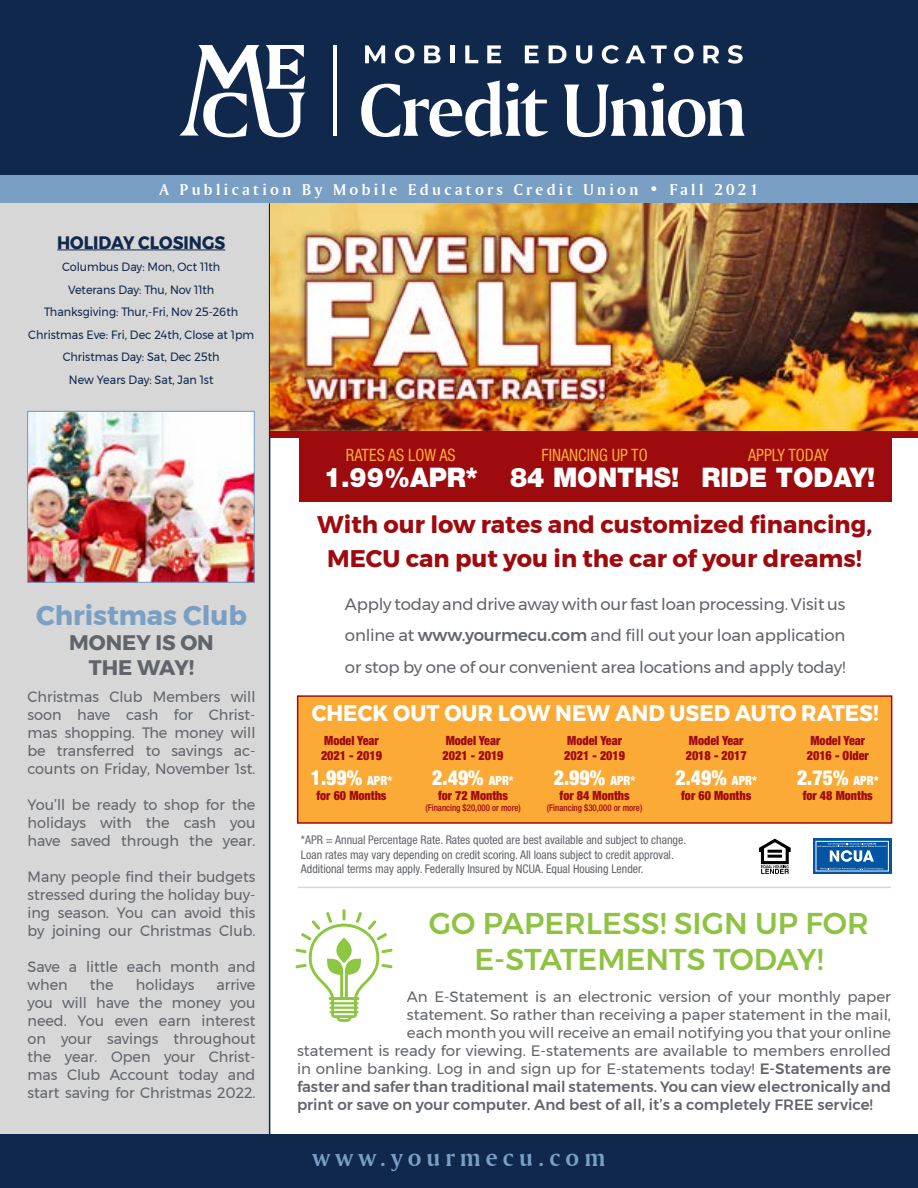
<style>
.page{position:relative;width:918px;height:1188px;background:#fff}
.page>*{position:absolute;margin:0;border:0;box-sizing:border-box;transform-origin:0 0}
.t1{font:500 30px/36px "Montserrat";color:#8dc341;text-align:center}
.t2{font:900 27px "Helvetica Neue LT Std";color:#fff;scale:.95 1}
.t3{font:700 27px "Montserrat";color:#799fc4}
.t4{font:25.5px "Amerigo BT Bold A";letter-spacing:.2em;color:#799fc4}
.t5{font:700 24px/34.5px "Montserrat";color:#9e0b0f;text-align:center}
.t6{font:700 22.5px "Montserrat";color:#fff;scale:.95 1}
.t7{font:700 21px/25.2px "Montserrat";color:#61646a;text-align:center}
.t8{font:900 condensed 20.85px "Helvetica Neue LT Std";color:#fff;scale:.95 1}
.t9{font:700 18px "Montserrat";color:#10284c;scale:.93 1}
.t10{font:condensed 17.1px "Helvetica Neue LT Std";color:#fbaa36;scale:.95 1}
.t11{font:16.5px/31.5px "Montserrat";letter-spacing:-.01em;color:#61646a;text-align:justify}
.t12{font:16.5px "Amerigo BT Bold A";letter-spacing:.2em;color:#fff}
.t13{font:15px/18px "Montserrat";color:#61646a;text-align:justify;scale:.96 1}
.t14{font:15px "Montserrat";color:#61646a}
.t15{font:500 15px "Montserrat";color:#61646a}
.t16{font:900 condensed 12.75px/15.3px "Helvetica Neue LT Std";color:#9e0b0f;scale:.95 1}
.t17{font:condensed 12px/14.4px "Helvetica Neue LT Std";color:#61646a}
.t18{font:12px/22.5px "Montserrat";color:#10284c;text-align:center;scale:.93 1}
.t19{font:500 condensed 9.3px "Helvetica Neue LT Std";color:#9e0b0f;scale:.95 1}
.s1{font-weight:500}
.s2{font-size:12.75px}
</style>
<div class="page">
<div style="left:0;top:0;width:918px;height:176px;background:#10284c"></div>
<div style="left:0;top:203px;width:270px;height:944px;background:#d6d7d6"></div>
<div style="left:0;top:176px;width:918px;height:27px;background:#799fc4"></div>
<hr style="left:269px;top:203px;width:1px;height:985px;background:#10284c">
<div style="left:0;top:1134px;width:918px;height:54px;background:#10284c"></div>
<hr style="left:334px;top:45px;width:3px;height:91px;background:#fff">
<svg style="left:365px;top:45px;width:20px;height:18px"></svg>
<svg style="left:395px;top:45px;width:19px;height:19px"></svg>
<svg style="left:424px;top:45px;width:17px;height:18px"></svg>
<hr style="left:450px;top:45px;width:4px;height:18px;background:#fff">
<svg style="left:465px;top:45px;width:13px;height:18px"></svg>
<svg style="left:487px;top:45px;width:14px;height:18px"></svg>
<svg style="left:525px;top:45px;width:14px;height:18px"></svg>
<svg style="left:549px;top:45px;width:18px;height:18px"></svg>
<svg style="left:576px;top:45px;width:16px;height:19px"></svg>
<svg style="left:602px;top:45px;width:17px;height:19px"></svg>
<svg style="left:626px;top:45px;width:41px;height:18px"></svg>
<svg style="left:674px;top:45px;width:20px;height:19px"></svg>
<svg style="left:703px;top:45px;width:16px;height:18px"></svg>
<svg style="left:728px;top:45px;width:15px;height:19px"></svg>
<svg style="left:361px;top:80px;width:188px;height:57px"></svg>
<svg style="left:564px;top:83px;width:181px;height:54px"></svg>
<svg style="left:179px;top:45px;width:126px;height:93px"></svg>
<hr style="left:57px;top:249px;width:168px;height:1px;background:#10284c">
<img style="left:29px;top:413px;width:224px;height:168px">
<div style="left:27px;top:411px;width:228px;height:172px;border:1px solid #799fc4"></div>
<svg style="left:295px;top:909px;width:98px;height:113px"></svg>
<svg style="left:336px;top:938px;width:16px;height:25px"></svg>
<hr style="left:298px;top:887px;width:593px;height:1px;background:#d6d7d6">
<svg style="left:759px;top:839px;width:32px;height:35px"></svg>
<svg style="left:813px;top:839px;width:79px;height:35px"></svg>
<div style="left:816px;top:841px;width:73px;height:30px;border:1px solid #fff"></div>
<svg style="left:821px;top:868px;width:63px;height:2px"></svg>
<svg style="left:817px;top:843px;width:70px;height:19px"></svg>
<div style="left:299px;top:438px;width:593px;height:64px;background:#9e0b0f"></div>
<div style="left:297px;top:695px;width:595px;height:129px;background:#fbaa36;border:2px solid #9e0b0f"></div>
<div style="left:270px;top:430px;width:648px;height:8px;background:#9e0b0f"></div>
<img style="left:270px;top:203px;width:648px;height:227px">
<p class="t12" style="left:160px;top:179px;width:600px">A Publication By Mobile Educators Credit Union • Fall 2021</p>
<p class="t9" style="left:57px;top:228px;width:182px">HOLIDAY CLOSINGS</p>
<p class="t18" style="left:28px;top:255px;width:245px">Columbus Day: Mon, Oct 11th<br>Veterans Day: Thu, Nov 11th<br>Thanksgiving: Thur,-Fri, Nov 25-26th<br>Christmas Eve: Fri, Dec 24th, Close at 1pm<br>Christmas Day: Sat, Dec 25th<br>New Years Day: Sat, Jan 1st</p>
<p class="t10" style="left:346px;top:445px;width:117px">RATES AS LOW AS</p>
<h2 class="t2" style="left:324px;top:461px;width:164px">1.99%APR*</h2>
<p class="t10" style="left:542px;top:445px;width:113px">FINANCING UP TO</p>
<h2 class="t2" style="left:510px;top:461px;width:180px">84 MONTHS!</h2>
<p class="t10" style="left:748px;top:445px;width:86px">APPLY TODAY</p>
<h2 class="t2" style="left:701px;top:461px;width:185px">RIDE TODAY!</h2>
<h3 class="t5" style="left:317px;top:507px;width:557px">With our low rates and customized financing,<br>MECU can put you in the car of your dreams!</h3>
<p class="t11" style="left:345px;top:588px;width:502px">Apply today and drive away with our fast loan processing. Visit us online at <span class="s1">www.yourmecu.com</span> and fill out your loan application or stop by one of our convenient area locations and apply today!</p>
<h2 class="t3" style="left:36px;top:594px;width:212px">Christmas Club</h2>
<h3 class="t7" style="left:69px;top:630px;width:146px">MONEY IS ON<br>THE WAY!</h3>
<p class="t13" style="left:28px;top:688px;width:239px">Christmas Club Members will soon have cash for Christ&shy;mas shopping. The money will be transferred to savings ac&shy;counts on Friday, November 1st.</p>
<p class="t13" style="left:28px;top:796px;width:239px">You’ll be ready to shop for the holidays with the cash you have saved through the year.</p>
<p class="t13" style="left:28px;top:868px;width:239px">Many people find their budgets stressed during the holiday buy&shy;ing season. You can avoid this by joining our Christmas Club.</p>
<p class="t13" style="left:28px;top:958px;width:239px">Save a little each month and when</p>
<h3 class="t6" style="left:312px;top:695px;width:598px">CHECK OUT OUR LOW NEW AND USED AUTO RATES!</h3>
<p class="t16" style="left:443px;top:732px;width:66px">Model Year<br>2021 - 2019</p>
<h3 class="t8" style="left:432px;top:765px;width:87px">2.49% <span class="s2">APR*</span></h3>
<p class="t16" style="left:438px;top:788px;width:75px">for 72 Months</p>
<p class="t19" style="left:425px;top:802px;width:102px">(Financing $20,000 or more)</p>
<p class="t16" style="left:807px;top:732px;width:67px">Model Year<br>2016 - Older</p>
<h3 class="t8" style="left:797px;top:765px;width:87px">2.75% <span class="s2">APR*</span></h3>
<p class="t16" style="left:803px;top:788px;width:75px">for 48 Months</p>
<p class="t16" style="left:321px;top:732px;width:66px">Model Year<br>2021 - 2019</p>
<h3 class="t8" style="left:311px;top:765px;width:87px">1.99% <span class="s2">APR*</span></h3>
<p class="t16" style="left:316px;top:788px;width:75px">for 60 Months</p>
<p class="t16" style="left:564px;top:732px;width:66px">Model Year<br>2021 - 2019</p>
<h3 class="t8" style="left:554px;top:765px;width:87px">2.99% <span class="s2">APR*</span></h3>
<p class="t16" style="left:560px;top:788px;width:75px">for 84 Months</p>
<p class="t19" style="left:547px;top:802px;width:102px">(Financing $30,000 or more)</p>
<p class="t16" style="left:686px;top:732px;width:66px">Model Year<br>2018 - 2017</p>
<h3 class="t8" style="left:675px;top:765px;width:87px">2.49% <span class="s2">APR*</span></h3>
<p class="t16" style="left:681px;top:788px;width:75px">for 60 Months</p>
<p class="t17" style="left:301px;top:833px;width:387px">*APR = Annual Percentage Rate. Rates quoted are best available and subject to change.<br>Loan rates may vary depending on credit scoring. All loans subject to credit approval.<br>Additional terms may apply. Federally Insured by NCUA. Equal Housing Lender.</p>
<h1 class="t1" style="left:429px;top:906px;width:442px">GO PAPERLESS! SIGN UP FOR<br>E-STATEMENTS TODAY!</h1>
<p class="t13" style="left:90px;top:976px;width:26px">the</p>
<p class="t13" style="left:136px;top:976px;width:62px">holidays</p>
<p class="t13" style="left:28px;top:976px;width:239px;text-indent:189px">arrive you will have the money you need. You even earn interest on your savings throughout the year. Open your Christ&shy;mas Club Account today and start saving for Christmas 2022.</p>
<p class="t14" style="left:407px;top:985px;width:486px">An E-Statement is an electronic version of your monthly paper</p>
<p class="t14" style="left:407px;top:1003px;width:486px">statement. So rather than receiving a paper statement in the mail,</p>
<p class="t14" style="left:407px;top:1021px;width:486px">each month you will receive an email notifying you that your online</p>
<p class="t14" style="left:297px;top:1039px;width:596px">statement is ready for viewing. E-statements are available to members enrolled</p>
<p class="t14" style="left:297px;top:1057px;width:596px">in online banking. Log in and sign up for E-statements today! <span class="s1">E-Statements are</span></p>
<p class="t15" style="left:297px;top:1075px;width:595px">faster and safer than traditional mail statements. You can view electronically and</p>
<p class="t15" style="left:297px;top:1093px;width:577px">print or save on your computer. And best of all, it’s a completely FREE service!</p>
<h3 class="t4" style="left:313px;top:1142px;width:294px">www.yourmecu.com</h3>
</div>
